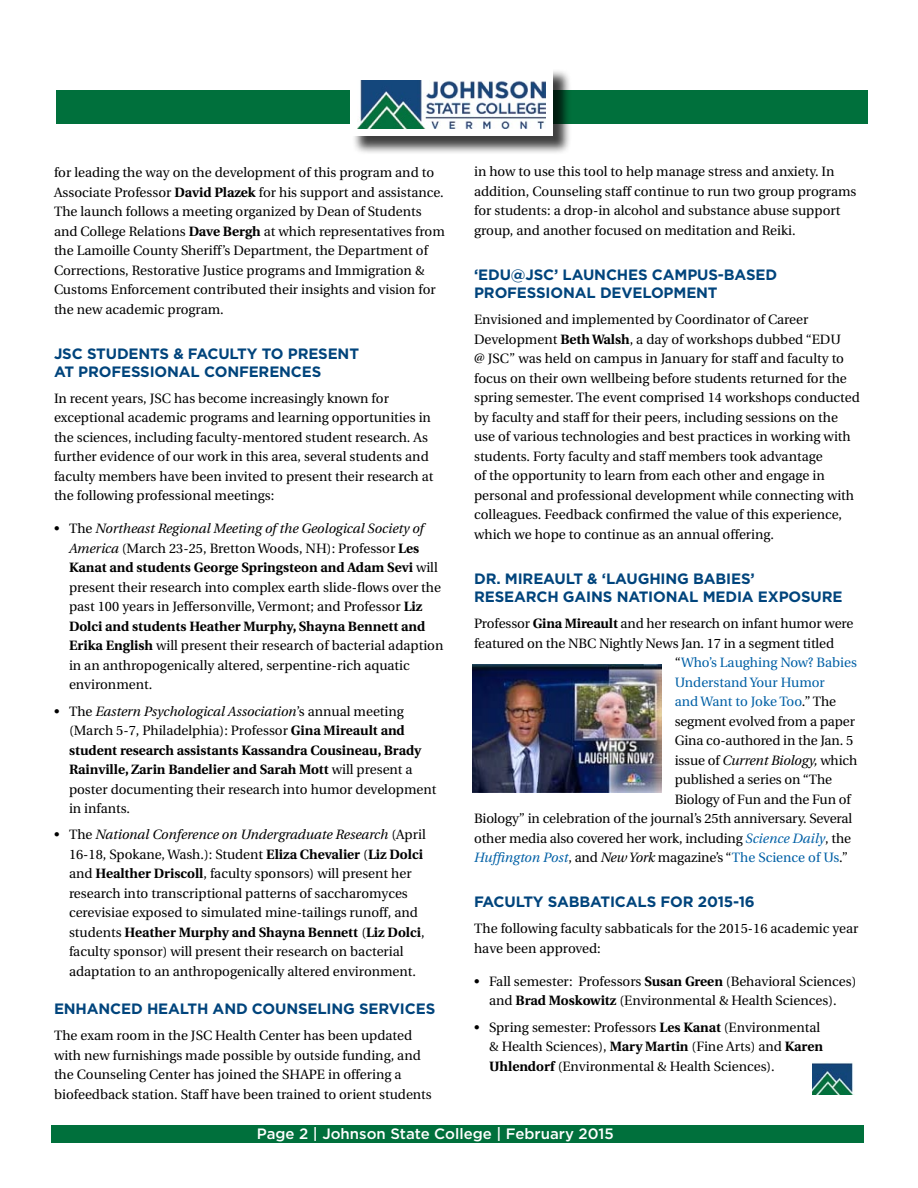
<style>
.page{position:relative;width:918px;height:1188px;background:#fff}
.page>*{position:absolute;margin:0;border:0;box-sizing:border-box;transform-origin:0 0}
.heading2{font:700 15px/18px "Gotham";letter-spacing:-.01em;color:#00447c}
.t1{font:500 15px "Gotham";color:#fff}
.Body_Text{font:13.5px/19.5px "Utopia";color:#000}
.Body_Text-2{font:13.5px "Utopia";color:#0060a6}
.Body_Text-3{font:italic 13.5px "Utopia";letter-spacing:-.01em;color:#000}
.s1{font-weight:700}
.s2{font-style:italic}
.s3{color:#000}
.s4{font-style:normal}
.s5{font-style:italic;color:#0060a6}
.s6{color:#0060a6}
</style>
<div class="page">
<div style="left:56px;top:90px;width:811px;height:34px;background:#00703c"></div>
<div style="left:352px;top:69px;width:220px;height:86px;background:#000;opacity:.75"></div>
<div style="left:350px;top:67px;width:203px;height:69px;background:#fff"></div>
<img style="left:357px;top:80px;width:188px;height:49px">
<div style="left:51px;top:1125px;width:813px;height:18px;background:#00703c"></div>
<img style="left:812px;top:1062px;width:41px;height:32px">
<img style="left:473px;top:664px;width:188px;height:128px">
<p class="Body_Text" style="left:54px;top:163px;width:392px">for leading the way on the development of this program and to Associate Professor <span class="s1">David Plazek</span> for his support and assistance.<br>The launch follows a meeting organized by Dean of Students and College Relations <span class="s1">Dave Bergh</span> at which representatives from the Lamoille County Sheriff’s Department, the Department of Corrections, Restorative Justice programs and Immigration &amp; Customs Enforcement contributed their insights and vision for the new academic program.</p>
<p class="heading2" style="left:54px;top:344px;width:307px">JSC STUDENTS &amp; FACULTY TO PRESENT<br>AT PROFESSIONAL CONFERENCES</p>
<p class="Body_Text" style="left:54px;top:389px;width:381px">In recent years, JSC has become increasingly known for exceptional academic programs and learning opportunities in the sciences, including faculty-mentored student research. As further evidence of our work in this area, several students and faculty members have been invited to present their research at the following professional meetings:</p>
<p class="Body_Text" style="left:69px;top:519px;width:376px;text-indent:-15px">• The <span class="s2">Northeast Regional Meeting of the Geological Society of America</span> (March 23-25, Bretton Woods, NH): Professor <span class="s1">Les Kanat and students George Springsteon and Adam Sevi</span> will present their research into complex earth slide-flows over the past 100 years in Jeffersonville, Vermont; and Professor <span class="s1">Liz Dolci and students Heather Murphy, Shayna Bennett and Erika English</span> will present their research of bacterial adaption in an anthropogenically altered, serpentine-rich aquatic environment.</p>
<p class="Body_Text" style="left:69px;top:702px;width:369px;text-indent:-15px">• The <span class="s2">Eastern Psychological Association</span>’s annual meeting (March 5-7, Philadelphia): Professor <span class="s1">Gina Mireault and student research assistants Kassandra Cousineau, Brady Rainville, Zarin Bandelier and Sarah Mott</span> will present a poster documenting their research into humor development in infants.</p>
<p class="Body_Text" style="left:69px;top:825px;width:358px;text-indent:-15px">• The <span class="s2">National Conference on Undergraduate Research</span> (April 16-18, Spokane, Wash.): Student <span class="s1">Eliza Chevalier</span> (<span class="s1">Liz Dolci </span>and <span class="s1">Healther Driscoll</span>, faculty sponsors) will present her research into transcriptional patterns of saccharomyces cerevisiae exposed to simulated mine-tailings runoff, and students <span class="s1">Heather Murphy and Shayna Bennett</span> (<span class="s1">Liz Dolci</span>, faculty sponsor) will present their research on bacterial adaptation to an anthropogenically altered environment.</p>
<p class="heading2" style="left:54px;top:1000px;width:383px">ENHANCED HEALTH AND COUNSELING SERVICES</p>
<p class="Body_Text" style="left:54px;top:1026px;width:379px">The exam room in the JSC Health Center has been updated with new furnishings made possible by outside funding, and the Counseling Center has joined the SHAPE in offering a biofeedback station. Staff have been trained to orient students</p>
<p class="Body_Text" style="left:474px;top:162px;width:384px">in how to use this tool to help manage stress and anxiety. In addition, Counseling staff continue to run two group programs for students: a drop-in alcohol and substance abuse support group, and another focused on meditation and Reiki.</p>
<p class="heading2" style="left:474px;top:266px;width:305px">‘EDU@JSC’ LAUNCHES CAMPUS-BASED<br>PROFESSIONAL DEVELOPMENT</p>
<p class="Body_Text" style="left:474px;top:310px;width:387px">Envisioned and implemented by Coordinator of Career Development <span class="s1">Beth Walsh</span>, a day of workshops dubbed “EDU<br>@ JSC” was held on campus in January for staff and faculty to focus on their own wellbeing before students returned for the spring semester. The event comprised 14 workshops conducted by faculty and staff for their peers, including sessions on the use of various technologies and best practices in working with students. Forty faculty and staff members took advantage<br>of the opportunity to learn from each other and engage in personal and professional development while connecting with colleagues. Feedback confirmed the value of this experience, which we hope to continue as an annual offering.</p>
<p class="heading2" style="left:474px;top:569px;width:370px">DR. MIREAULT &amp; ‘LAUGHING BABIES’<br>RESEARCH GAINS NATIONAL MEDIA EXPOSURE</p>
<p class="Body_Text" style="left:474px;top:614px;width:381px">Professor <span class="s1">Gina Mireault</span> and her research on infant humor were</p>
<p class="Body_Text" style="left:474px;top:633px;width:362px">featured on the NBC Nightly News Jan. 17 in a segment titled</p>
<p class="Body_Text-2" style="left:675px;top:655px;width:184px"><span class="s3">“</span>Who’s Laughing Now? Babies</p>
<p class="Body_Text-2" style="left:675px;top:675px;width:152px">Understand Your Humor</p>
<p class="Body_Text-2" style="left:675px;top:694px;width:163px">and Want to Joke Too<span class="s3">.” The</span></p>
<p class="Body_Text" style="left:675px;top:711px;width:182px">segment evolved from a paper</p>
<p class="Body_Text" style="left:675px;top:731px;width:180px">Gina co-authored in the Jan. 5</p>
<p class="Body_Text-3" style="left:675px;top:753px;width:184px"><span class="s4">issue of</span> Current Biology, <span class="s4">which</span></p>
<p class="Body_Text" style="left:675px;top:770px;width:159px">published a series on “The</p>
<p class="Body_Text" style="left:675px;top:789px;width:177px">Biology of Fun and the Fun of</p>
<p class="Body_Text" style="left:474px;top:809px;width:380px">Biology” in celebration of the journal’s 25th anniversary. Several</p>
<p class="Body_Text" style="left:474px;top:828px;width:378px">other media also covered her work, including <span class="s5">Science Daily</span>, the</p>
<p class="Body_Text" style="left:474px;top:848px;width:375px"><span class="s5">Huffington Post</span>, and <span class="s2">New York</span> magazine’s “<span class="s6">The Science of Us</span>.”</p>
<p class="heading2" style="left:474px;top:893px;width:282px">FACULTY SABBATICALS FOR 2015-16</p>
<p class="Body_Text" style="left:474px;top:919px;width:386px">The following faculty sabbaticals for the 2015-16 academic year have been approved:</p>
<p class="Body_Text" style="left:474px;top:972px;width:384px;text-align:center">• Fall semester: Professors <span class="s1">Susan Green</span> (Behavioral Sciences) and <span class="s1">Brad Moskowitz</span> (Environmental &amp; Health Sciences).</p>
<p class="Body_Text" style="left:489px;top:1018px;width:335px;text-indent:-15px">• Spring semester: Professors <span class="s1">Les Kanat</span> (Environmental &amp; Health Sciences), <span class="s1">Mary Martin</span> (Fine Arts) and <span class="s1">Karen<br>Uhlendorf</span> (Environmental &amp; Health Sciences).</p>
<p class="t1" style="left:257px;top:1124px;width:358px">Page 2 | Johnson State College | February 2015</p>
</div>
